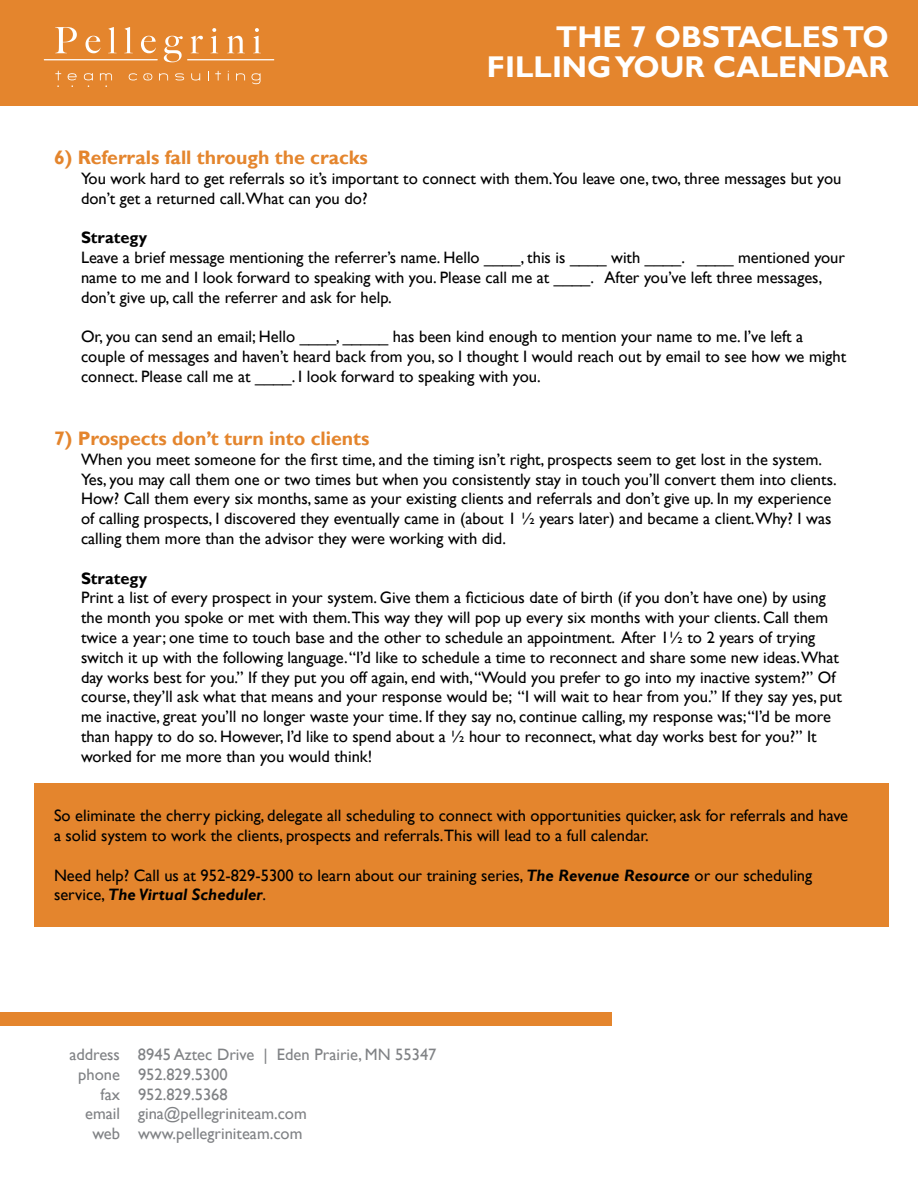
<style>
.page{position:relative;width:918px;height:1188px;background:#fff}
.page>*{position:absolute;margin:0;border:0;box-sizing:border-box;transform-origin:0 0}
.t1{font:700 30px/30px "Gill Sans";color:#fff;text-align:right}
.t2{font:700 19.5px "Gill Sans";color:#e4852d}
.t3{font:16.5px/19.8px "Gill Sans";color:#000}
.t4{font:16.5px "Gill Sans";color:#808285}
.t5{font:700 16.5px "Gill Sans";color:#000}
.s1{font-weight:700;font-style:italic}
</style>
<div class="page">
<div style="left:0;top:0;width:918px;height:106px;background:#e4852d"></div>
<svg style="left:129px;top:73px;width:8px;height:7px"></svg>
<svg style="left:159px;top:73px;width:9px;height:7px"></svg>
<svg style="left:175px;top:73px;width:9px;height:7px"></svg>
<svg style="left:191px;top:73px;width:9px;height:7px"></svg>
<svg style="left:215px;top:71px;width:6px;height:9px"></svg>
<svg style="left:236px;top:73px;width:9px;height:7px"></svg>
<svg style="left:252px;top:73px;width:9px;height:11px"></svg>
<svg style="left:55px;top:27px;width:22px;height:26px"></svg>
<svg style="left:86px;top:36px;width:15px;height:17px"></svg>
<svg style="left:108px;top:27px;width:9px;height:26px"></svg>
<svg style="left:124px;top:27px;width:9px;height:26px"></svg>
<svg style="left:141px;top:36px;width:15px;height:17px"></svg>
<hr style="left:44px;top:59px;width:114px;height:1px;background:#fff">
<svg style="left:143px;top:73px;width:9px;height:7px"></svg>
<svg style="left:164px;top:28px;width:110px;height:34px"></svg>
<svg style="left:55px;top:71px;width:6px;height:16px"></svg>
<svg style="left:68px;top:73px;width:9px;height:14px"></svg>
<svg style="left:84px;top:73px;width:9px;height:14px"></svg>
<svg style="left:100px;top:73px;width:12px;height:14px"></svg>
<div style="left:0;top:1012px;width:612px;height:14px;background:#e4852d"></div>
<div style="left:34px;top:783px;width:855px;height:143px;background:#e4852d"></div>
<h1 class="t1" style="left:487px;top:23px;width:403px">THE 7 OBSTACLES TO<br>FILLING YOUR CALENDAR</h1>
<p class="t2" style="left:54px;top:146px;width:315px">6) Referrals fall through the cracks</p>
<p class="t3" style="left:81px;top:169px;width:762px">You work hard to get referrals so it’s important to connect with them.You leave one, two, three messages but you don’t get a returned call.What can you do?</p>
<p class="t5" style="left:81px;top:228px;width:68px">Strategy</p>
<p class="t3" style="left:81px;top:248px;width:766px">Leave a brief message mentioning the referrer’s name. Hello ____, this is ____ with ____. ____ mentioned your name to me and I look forward to speaking with you. Please call me at ____. After you’ve left three messages, don’t give up, call the referrer and ask for help.</p>
<p class="t3" style="left:81px;top:327px;width:767px">Or, you can send an email; Hello ____, _____ has been kind enough to mention your name to me. I’ve left a couple of messages and haven’t heard back from you, so I thought I would reach out by email to see how we might connect. Please call me at ____. I look forward to speaking with you.</p>
<p class="t2" style="left:54px;top:427px;width:317px">7) Prospects don’t turn into clients</p>
<p class="t3" style="left:81px;top:450px;width:757px">When you meet someone for the first time, and the timing isn’t right, prospects seem to get lost in the system.<br>Yes, you may call them one or two times but when you consistently stay in touch you’ll convert them into clients.<br>How? Call them every six months, same as your existing clients and referrals and don’t give up. In my experience of calling prospects, I discovered they eventually came in (about 1 ½ years later) and became a client.Why? I was calling them more than the advisor they were working with did.</p>
<p class="t5" style="left:81px;top:568px;width:68px">Strategy</p>
<p class="t3" style="left:81px;top:588px;width:762px">Print a list of every prospect in your system. Give them a ficticious date of birth (if you don’t have one) by using the month you spoke or met with them.This way they will pop up every six months with your clients. Call them twice a year; one time to touch base and the other to schedule an appointment. After 1½ to 2 years of trying switch it up with the following language. “I’d like to schedule a time to reconnect and share some new ideas.What day works best for you.” If they put you off again, end with, “Would you prefer to go into my inactive system?” Of course, they’ll ask what that means and your response would be; “I will wait to hear from you.” If they say yes, put me inactive, great you’ll no longer waste your time. If they say no, continue calling, my response was; “I’d be more than happy to do so. However, I’d like to spend about a ½ hour to reconnect, what day works best for you?” It worked for me more than you would think!</p>
<p class="t3" style="left:54px;top:806px;width:796px">So eliminate the cherry picking, delegate all scheduling to connect with opportunities quicker, ask for referrals and have a solid system to work the clients, prospects and referrals.This will lead to a full calendar.</p>
<p class="t3" style="left:54px;top:865px;width:760px">Need help? Call us at 952-829-5300 to learn about our training series, <span class="s1">The Revenue Resource</span> or our scheduling service, <span class="s1">The Virtual Scheduler</span>.</p>
<p class="t4" style="left:69px;top:1045px;width:369px">address 8945 Aztec Drive | Eden Prairie, MN 55347</p>
<p class="t4" style="left:78px;top:1065px;width:151px">phone 952.829.5300</p>
<p class="t4" style="left:101px;top:1084px;width:129px">fax 952.829.5368</p>
<p class="t4" style="left:85px;top:1104px;width:223px">email gina@pellegriniteam.com</p>
<p class="t4" style="left:92px;top:1124px;width:212px">web www.pellegriniteam.com</p>
</div>
